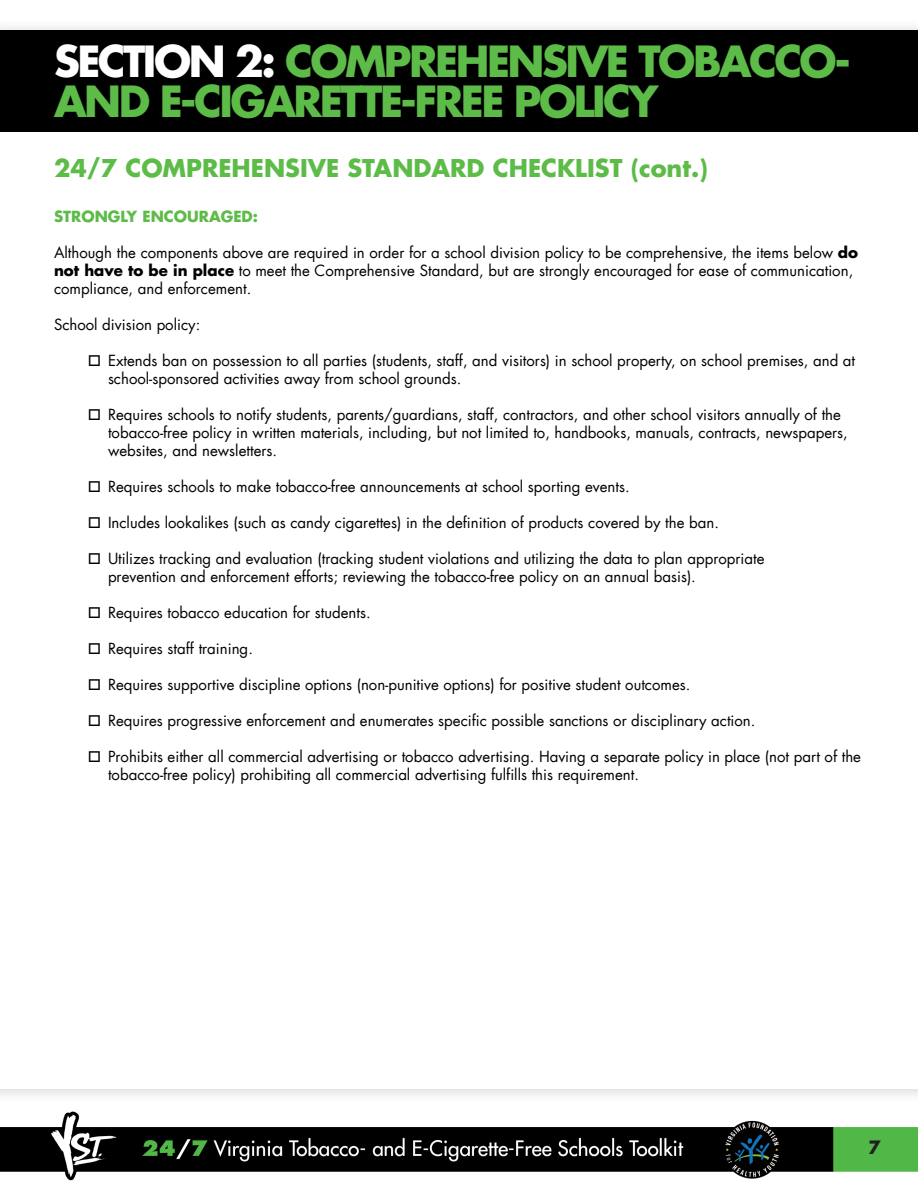
<style>
.page{position:relative;width:918px;height:1188px;background:#fff}
.page>*{position:absolute;margin:0;border:0;box-sizing:border-box;transform-origin:0 0}
.t1{font:700 42px/39.6px "Futura LT";letter-spacing:-.06em;color:#5dbb48}
.t2{font:700 24px "Futura LT";color:#5dbb48}
.t3{font:700 18px "Futura LT";color:#231f20}
.t4{font:15px/18px "Futura LT";color:#000}
.t5{font:700 15px "Futura LT";color:#5dbb48}
.s1{color:#fff}
.s2{font-weight:700}
</style>
<div class="page">
<img style="left:0;top:1111px;width:918px;height:70px">
<div style="left:0;top:19px;width:918px;height:1085px;background:#231f20;opacity:.25"></div>
<div style="left:0;top:34px;width:918px;height:1055px;background:#fff"></div>
<div style="left:0;top:30px;width:918px;height:102px;background:#000"></div>
<p class="t1" style="left:54px;top:41px;width:798px"><span class="s1">SECTION 2:</span> COMPREHENSIVE TOBACCO-<br>AND E-CIGARETTE-FREE POLICY</p>
<p class="t2" style="left:54px;top:152px;width:655px">24/7 COMPREHENSIVE STANDARD CHECKLIST (cont.)</p>
<p class="t5" style="left:54px;top:206px;width:206px">STRONGLY ENCOURAGED:</p>
<p class="t4" style="left:54px;top:243px;width:806px">Although the components above are required in order for a school division policy to be comprehensive, the items below <span class="s2">do not have to be in place</span> to meet the Comprehensive Standard, but are strongly encouraged for ease of communication, compliance, and enforcement.</p>
<p class="t4" style="left:54px;top:315px;width:148px">School division policy:</p>
<p class="t4" style="left:108px;top:351px;width:749px;text-indent:-20px">□ Extends ban on possession to all parties (students, staff, and visitors) in school property, on school premises, and at school-sponsored activities away from school grounds.</p>
<p class="t4" style="left:108px;top:405px;width:741px;text-indent:-20px">□ Requires schools to notify students, parents/guardians, staff, contractors, and other school visitors annually of the tobacco-free policy in written materials, including, but not limited to, handbooks, manuals, contracts, newspapers, websites, and newsletters.</p>
<p class="t4" style="left:88px;top:477px;width:544px">□ Requires schools to make tobacco-free announcements at school sporting events.</p>
<p class="t4" style="left:88px;top:513px;width:633px">□ Includes lookalikes (such as candy cigarettes) in the definition of products covered by the ban.</p>
<p class="t4" style="left:108px;top:549px;width:658px;text-indent:-20px">□ Utilizes tracking and evaluation (tracking student violations and utilizing the data to plan appropriate prevention and enforcement efforts; reviewing the tobacco-free policy on an annual basis).</p>
<p class="t4" style="left:88px;top:603px;width:284px">□ Requires tobacco education for students.</p>
<p class="t4" style="left:88px;top:639px;width:167px">□ Requires staff training.</p>
<p class="t4" style="left:88px;top:675px;width:604px">□ Requires supportive discipline options (non-punitive options) for positive student outcomes.</p>
<p class="t4" style="left:88px;top:711px;width:669px">□ Requires progressive enforcement and enumerates specific possible sanctions or disciplinary action.</p>
<p class="t4" style="left:108px;top:747px;width:755px;text-indent:-20px">□ Prohibits either all commercial advertising or tobacco advertising. Having a separate policy in place (not part of the tobacco-free policy) prohibiting all commercial advertising fulfills this requirement.</p>
<p class="t3" style="left:869px;top:1136px;width:14px">7</p>
</div>
